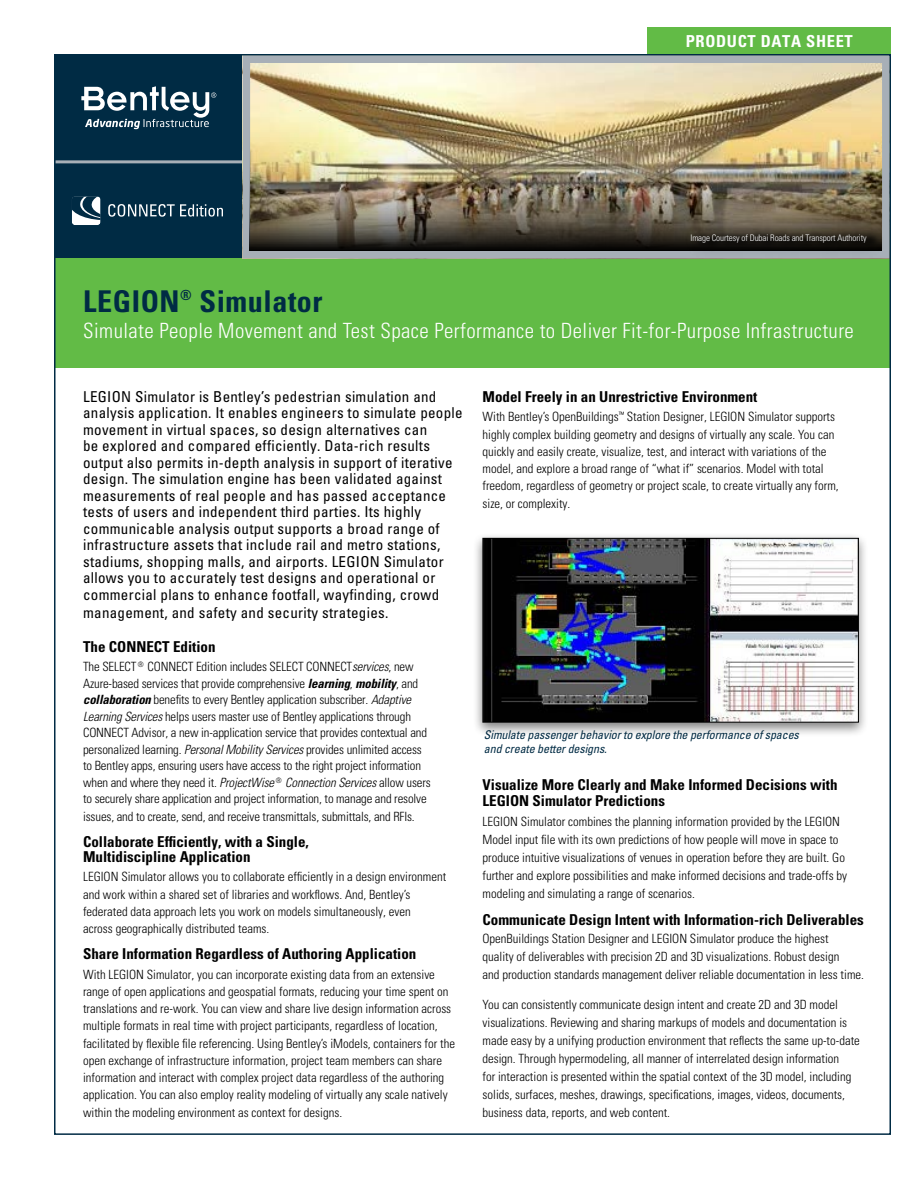
<style>
.page{position:relative;width:918px;height:1188px;background:#fff}
.page>*{position:absolute;margin:0;border:0;box-sizing:border-box;transform-origin:0 0}
.t1{font:700 condensed 30px "Univers";letter-spacing:.02em;color:#002b44}
.t2{font:300 condensed 21px "Univers";letter-spacing:.02em;color:#fff}
.t3{font:700 condensed 16.5px "Univers";letter-spacing:.04em;color:#fff}
.t4{font:condensed 15px/16.5px "Univers";letter-spacing:.02em;color:#000}
.t5{font:700 condensed 15px/15px "Univers";color:#000}
.t6{font:300 condensed 12.75px/18px "Univers";color:#000}
.t7{font:italic condensed 12px/14.4px "Univers";letter-spacing:-.01em;color:#002b44}
.t8{font:300 condensed 9px "Univers";letter-spacing:-.01em;color:#fff}
.s1{font-style:italic}
.s2{font-weight:700;font-style:italic}
</style>
<div class="page">
<div style="left:55px;top:55px;width:188px;height:105px;background:#002b44"></div>
<div style="left:55px;top:161px;width:188px;height:97px;background:#002b44"></div>
<hr style="left:55px;top:160px;width:188px;height:3px;background:#a7afb7">
<svg style="left:108px;top:204px;width:115px;height:13px"></svg>
<svg style="left:72px;top:196px;width:29px;height:29px"></svg>
<svg style="left:81px;top:86px;width:135px;height:43px"></svg>
<div style="left:648px;top:27px;width:243px;height:27px;background:#62bb46"></div>
<div style="left:55px;top:258px;width:836px;height:110px;background:#62bb46"></div>
<div style="left:243px;top:56px;width:647px;height:202px;border:8px solid #a7afb7"></div>
<div style="left:472px;top:532px;width:397px;height:205px;background:#000;opacity:.5"></div>
<img style="left:482px;top:537px;width:377px;height:186px">
<img style="left:250px;top:63px;width:632px;height:188px">
<div style="left:683px;top:223px;width:203px;height:37px;background:#000;opacity:.75"></div>
<svg style="left:693px;top:229px;width:188px;height:22px;background:#211d16"></svg>
<p class="t3" style="left:686px;top:31px;width:169px">PRODUCT DATA SHEET</p>
<p class="t8" style="left:690px;top:233px;width:178px">Image Courtesy of Dubai Roads and Transport Authority</p>
<h1 class="t1" style="left:83px;top:283px;width:241px">LEGION<sup>®</sup> Simulator</h1>
<h2 class="t2" style="left:83px;top:318px;width:772px">Simulate People Movement and Test Space Performance to Deliver Fit-for-Purpose Infrastructure</h2>
<p class="t4" style="left:83px;top:388px;width:381px">LEGION Simulator is Bentley’s pedestrian simulation and analysis application. It enables engineers to simulate people movement in virtual spaces, so design alternatives can<br>be explored and compared efficiently. Data-rich results output also permits in-depth analysis in support of iterative design. The simulation engine has been validated against measurements of real people and has passed acceptance tests of users and independent third parties. Its highly communicable analysis output supports a broad range of infrastructure assets that include rail and metro stations, stadiums, shopping malls, and airports. LEGION Simulator allows you to accurately test designs and operational or commercial plans to enhance footfall, wayfinding, crowd</p>
<p class="t4" style="left:83px;top:604px;width:307px">management, and safety and security strategies.</p>
<p class="t5" style="left:83px;top:640px;width:134px">The CONNECT Edition</p>
<p class="t6" style="left:83px;top:658px;width:349px;line-height:16.6px">The SELECT <sup>®</sup> CONNECT Edition includes SELECT CONNECT<span class="s1">services</span>, new Azure-based services that provide comprehensive <span class="s2">learning</span>, <span class="s2">mobility</span>, and <span class="s2">collaboration</span> benefits to every Bentley application subscriber. <span class="s1">Adaptive Learning Services</span> helps users master use of Bentley applications through CONNECT Advisor, a new in-application service that provides contextual and personalized learning. <span class="s1">Personal Mobility Services</span> provides unlimited access to Bentley apps, ensuring users have access to the right project information when and where they need it. <span class="s1">ProjectWise</span> <sup>®</sup> <span class="s1">Connection Services</span> allow users to securely share application and project information, to manage and resolve issues, and to create, send, and receive transmittals, submittals, and RFIs.</p>
<p class="t5" style="left:83px;top:834px;width:227px">Collaborate Efficiently, with a Single,<br>Multidiscipline Application</p>
<p class="t6" style="left:83px;top:868px;width:365px;line-height:17.2px">LEGION Simulator allows you to collaborate efficiently in a design environment and work within a shared set of libraries and workflows. And, Bentley’s federated data approach lets you work on models simultaneously, even<br>across geographically distributed teams.</p>
<p class="t5" style="left:83px;top:946px;width:335px">Share Information Regardless of Authoring Application</p>
<p class="t6" style="left:83px;top:966px;width:373px;line-height:17.2px">With LEGION Simulator, you can incorporate existing data from an extensive range of open applications and geospatial formats, reducing your time spent on translations and re-work. You can view and share live design information across multiple formats in real time with project participants, regardless of location, facilitated by flexible file referencing. Using Bentley’s iModels, containers for the open exchange of infrastructure information, project team members can share information and interact with complex project data regardless of the authoring application. You can also employ reality modeling of virtually any scale natively within the modeling environment as context for designs.</p>
<p class="t5" style="left:483px;top:389px;width:276px">Model Freely in an Unrestrictive Environment</p>
<p class="t6" style="left:483px;top:408px;width:358px;line-height:17.4px">With Bentley’s OpenBuildings<sup>™</sup> Station Designer, LEGION Simulator supports highly complex building geometry and designs of virtually any scale. You can quickly and easily create, visualize, test, and interact with variations of the model, and explore a broad range of “what if” scenarios. Model with total freedom, regardless of geometry or project scale, to create virtually any form, size, or complexity.</p>
<p class="t7" style="left:484px;top:727px;width:317px">Simulate passenger behavior to explore the performance of spaces and create better designs.</p>
<p class="t5" style="left:483px;top:777px;width:356px;line-height:15.8px">Visualize More Clearly and Make Informed Decisions with<br>LEGION Simulator Predictions</p>
<p class="t6" style="left:483px;top:813px;width:366px">LEGION Simulator combines the planning information provided by the LEGION Model input file with its own predictions of how people will move in space to produce intuitive visualizations of venues in operation before they are built. Go further and explore possibilities and make informed decisions and trade-offs by modeling and simulating a range of scenarios.</p>
<p class="t5" style="left:483px;top:913px;width:383px">Communicate Design Intent with Information-rich Deliverables</p>
<p class="t6" style="left:483px;top:930px;width:383px">OpenBuildings Station Designer and LEGION Simulator produce the highest<br>quality of deliverables with precision 2D and 3D visualizations. Robust design<br>and production standards management deliver reliable documentation in less time.</p>
<p class="t6" style="left:483px;top:995px;width:379px">You can consistently communicate design intent and create 2D and 3D model visualizations. Reviewing and sharing markups of models and documentation is made easy by a unifying production environment that reflects the same up-to-date design. Through hypermodeling, all manner of interrelated design information<br>for interaction is presented within the spatial context of the 3D model, including solids, surfaces, meshes, drawings, specifications, images, videos, documents, business data, reports, and web content.</p>
</div>
